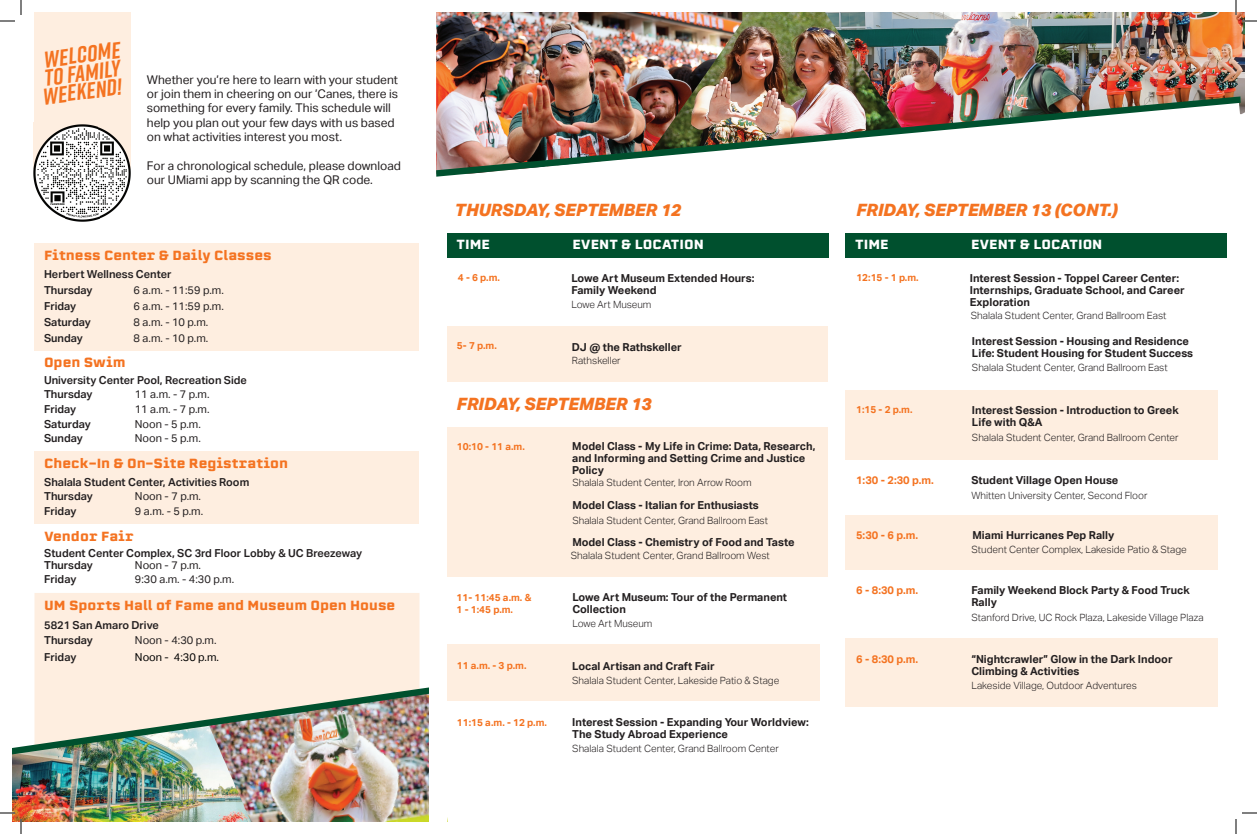
<style>
.page{position:relative;width:1257px;height:834px;background:#fff}
.page>*{position:absolute;margin:0;border:0;box-sizing:border-box;transform-origin:0 0}
.t1{font:italic 700 23px/18.3px "Rift";color:#f47321;text-align:justify}
.t2{font:italic 800 17px "Aktiv Grotesk";color:#f47321}
.t3{font:700 13px "Erbaum";color:#f47321}
.t4{font:700 13px "Erbaum";color:#fff}
.t5{font:12px/14.4px "Aktiv Grotesk";color:#231f20}
.t6{font:700 11px/12px "Aktiv Grotesk";color:#231f20}
.t7{font:600 11px/14.5px "Aktiv Grotesk";color:#231f20}
.t8{font:11px "Aktiv Grotesk";color:#231f20}
.t9{font:700 11px "Aktiv Grotesk";color:#f47321}
.t10{font:11px "Aktiv Grotesk";color:#000}
.t11{font:300 10px "Aktiv Grotesk";color:#231f20}
.t12{font:700 10px/12px "Aktiv Grotesk";color:#f47321}
</style>
<div class="page">
<img style="left:1138px;top:12px;width:107px;height:102px">
<img style="left:903px;top:12px;width:235px;height:84px">
<div style="left:846px;top:639px;width:372px;height:68px;background:#feeee0"></div>
<div style="left:846px;top:390px;width:372px;height:69px;background:#feeee0"></div>
<div style="left:846px;top:515px;width:372px;height:55px;background:#feeee0"></div>
<div style="left:447px;top:326px;width:381px;height:56px;background:#feeee0"></div>
<div style="left:447px;top:427px;width:381px;height:149px;background:#feeee0"></div>
<div style="left:35px;top:593px;width:384px;height:94px;background:#feeee0"></div>
<div style="left:447px;top:233px;width:382px;height:25px;background:#00502e"></div>
<div style="left:34px;top:243px;width:385px;height:107px;background:#feeee0"></div>
<div style="left:34px;top:451px;width:385px;height:73px;background:#feeee0"></div>
<div style="left:34px;top:12px;width:97px;height:111px;background:#feeee0"></div>
<img style="left:33px;top:123px;width:32px;height:96px">
<img style="left:99px;top:169px;width:32px;height:50px">
<img style="left:65px;top:169px;width:34px;height:53px">
<img style="left:34px;top:123px;width:97px;height:46px">
<div style="left:447px;top:644px;width:372px;height:57px;background:#feeee0"></div>
<div style="left:846px;top:233px;width:381px;height:25px;background:#00502e"></div>
<img style="left:12px;top:754px;width:197px;height:68px">
<img style="left:209px;top:754px;width:239px;height:68px">
<img style="left:12px;top:687px;width:417px;height:67px">
<div style="left:429px;top:683px;width:18px;height:139px;background:#fff"></div>
<img style="left:742px;top:12px;width:161px;height:84px">
<img style="left:436px;top:12px;width:306px;height:84px">
<img style="left:436px;top:96px;width:805px;height:81px">
<svg style="left:0;top:0;width:22px;height:22px"></svg>
<svg style="left:0;top:812px;width:22px;height:22px"></svg>
<svg style="left:1235px;top:0;width:22px;height:22px"></svg>
<svg style="left:1235px;top:812px;width:22px;height:22px"></svg>
<h1 class="t1" style="left:37px;top:51px;width:84px;rotate:-8deg">WELCOME TO FAMILY WEEKEND!</h1>
<p class="t5" style="left:147px;top:72px;width:253px">Whether you’re here to learn with your student or join them in cheering on our ’Canes, there is something for every family. This schedule will help you plan out your few days with us based on what activities interest you most.</p>
<p class="t5" style="left:147px;top:159px;width:256px">For a chronological schedule, please download our UMiami app by scanning the QR code.</p>
<p class="t3" style="left:44px;top:246px;width:229px">Fitness Center &amp; Daily Classes</p>
<p class="t7" style="left:44px;top:267px;width:129px;line-height:15.4px">Herbert Wellness Center<br>Thursday</p>
<p class="t8" style="left:134px;top:283px;width:92px">6 a.m. - 11:59 p.m.</p>
<p class="t7" style="left:44px;top:299px;width:34px">Friday</p>
<p class="t8" style="left:134px;top:299px;width:92px">6 a.m. - 11:59 p.m.</p>
<p class="t7" style="left:44px;top:315px;width:48px">Saturday</p>
<p class="t8" style="left:134px;top:315px;width:76px">8 a.m. - 10 p.m.</p>
<p class="t7" style="left:44px;top:331px;width:40px">Sunday</p>
<p class="t8" style="left:134px;top:331px;width:76px">8 a.m. - 10 p.m.</p>
<p class="t3" style="left:44px;top:353px;width:83px">Open Swim</p>
<p class="t7" style="left:44px;top:373px;width:204px;line-height:14.1px">University Center Pool, Recreation Side<br>Thursday</p>
<p class="t8" style="left:135px;top:388px;width:76px">11 a.m. - 7 p.m.</p>
<p class="t7" style="left:44px;top:402px;width:34px">Friday</p>
<p class="t8" style="left:135px;top:403px;width:76px">11 a.m. - 7 p.m.</p>
<p class="t7" style="left:44px;top:417px;width:48px">Saturday</p>
<p class="t8" style="left:135px;top:417px;width:68px">Noon - 5 p.m.</p>
<p class="t7" style="left:44px;top:431px;width:40px">Sunday</p>
<p class="t8" style="left:135px;top:432px;width:68px">Noon - 5 p.m.</p>
<p class="t3" style="left:44px;top:454px;width:245px">Check-In &amp; On-Site Registration</p>
<p class="t7" style="left:44px;top:475px;width:207px">Shalala Student Center, Activities Room<br>Thursday</p>
<p class="t8" style="left:135px;top:490px;width:68px">Noon - 7 p.m.</p>
<p class="t7" style="left:44px;top:504px;width:34px">Friday</p>
<p class="t8" style="left:135px;top:505px;width:70px">9 a.m. - 5 p.m.</p>
<p class="t3" style="left:44px;top:527px;width:91px">Vendor Fair</p>
<p class="t7" style="left:44px;top:546px;width:320px;line-height:12.8px">Student Center Complex, SC 3rd Floor Lobby &amp; UC Breezeway<br>Thursday</p>
<p class="t8" style="left:135px;top:559px;width:68px">Noon - 7 p.m.</p>
<p class="t7" style="left:44px;top:572px;width:34px">Friday</p>
<p class="t8" style="left:135px;top:572px;width:101px">9:30 a.m. - 4:30 p.m.</p>
<p class="t3" style="left:44px;top:596px;width:353px">UM Sports Hall of Fame and Museum Open House</p>
<p class="t7" style="left:44px;top:617px;width:116px;line-height:15.2px">5821 San Amaro Drive<br>Thursday</p>
<p class="t8" style="left:135px;top:634px;width:83px">Noon - 4:30 p.m.</p>
<p class="t7" style="left:44px;top:650px;width:34px">Friday</p>
<p class="t10" style="left:135px;top:650px;width:86px">Noon - 4:30 p.m.</p>
<h2 class="t2" style="left:455px;top:199px;width:228px">THURSDAY, SEPTEMBER 12</h2>
<p class="t4" style="left:457px;top:235px;width:35px">TIME</p>
<p class="t4" style="left:572px;top:235px;width:133px">EVENT &amp; LOCATION</p>
<p class="t12" style="left:458px;top:272px;width:44px">4 - 6 p.m.</p>
<p class="t6" style="left:571px;top:272px;width:185px">Lowe Art Museum Extended Hours:<br>Family Weekend</p>
<p class="t11" style="left:571px;top:299px;width:82px">Lowe Art Museum</p>
<p class="t12" style="left:457px;top:340px;width:41px">5- 7 p.m.</p>
<p class="t6" style="left:572px;top:341px;width:112px">DJ @ the Rathskeller</p>
<p class="t11" style="left:572px;top:355px;width:50px">Rathskeller</p>
<h2 class="t2" style="left:457px;top:393px;width:196px">FRIDAY, SEPTEMBER 13</h2>
<p class="t12" style="left:457px;top:441px;width:70px">10:10 - 11 a.m.</p>
<p class="t6" style="left:572px;top:440px;width:245px">Model Class - My Life in Crime: Data, Research, and Informing and Setting Crime and Justice<br>Policy</p>
<p class="t11" style="left:572px;top:476px;width:181px">Shalala Student Center, Iron Arrow Room</p>
<p class="t6" style="left:572px;top:499px;width:188px">Model Class - Italian for Enthusiasts</p>
<p class="t11" style="left:572px;top:515px;width:197px">Shalala Student Center, Grand Ballroom East</p>
<p class="t6" style="left:572px;top:537px;width:224px">Model Class - Chemistry of Food and Taste</p>
<p class="t11" style="left:571px;top:550px;width:200px">Shalala Student Center, Grand Ballroom West</p>
<p class="t12" style="left:457px;top:591px;width:76px">11- 11:45 a.m. &amp;<br>1 - 1:45 p.m.</p>
<p class="t6" style="left:572px;top:592px;width:216px">Lowe Art Museum: Tour of the Permanent<br>Collection</p>
<p class="t11" style="left:572px;top:618px;width:82px">Lowe Art Museum</p>
<p class="t12" style="left:457px;top:660px;width:71px">11 a.m. - 3 p.m.</p>
<p class="t6" style="left:572px;top:660px;width:144px">Local Artisan and Craft Fair</p>
<p class="t11" style="left:572px;top:674px;width:209px">Shalala Student Center, Lakeside Patio &amp; Stage</p>
<p class="t12" style="left:457px;top:716px;width:92px">11:15 a.m. - 12 p.m.</p>
<p class="t6" style="left:572px;top:716px;width:238px">Interest Session - Expanding Your Worldview:<br>The Study Abroad Experience</p>
<p class="t11" style="left:572px;top:742px;width:208px">Shalala Student Center, Grand Ballroom Center</p>
<h2 class="t2" style="left:856px;top:199px;width:263px">FRIDAY, SEPTEMBER 13 (CONT.)</h2>
<p class="t4" style="left:855px;top:235px;width:35px">TIME</p>
<p class="t4" style="left:971px;top:235px;width:133px">EVENT &amp; LOCATION</p>
<p class="t12" style="left:856px;top:271px;width:64px">12:15 - 1 p.m.</p>
<p class="t6" style="left:970px;top:272px;width:216px">Interest Session - Toppel Career Center:<br>Internships, Graduate School, and Career<br>Exploration</p>
<p class="t11" style="left:971px;top:310px;width:197px">Shalala Student Center, Grand Ballroom East</p>
<p class="t12" style="left:856px;top:404px;width:58px">1:15 - 2 p.m.</p>
<p class="t6" style="left:972px;top:335px;width:223px">Interest Session - Housing and Residence<br>Life: Student Housing for Student Success</p>
<p class="t11" style="left:972px;top:362px;width:197px">Shalala Student Center, Grand Ballroom East</p>
<p class="t6" style="left:972px;top:404px;width:208px">Interest Session - Introduction to Greek<br>Life with Q&amp;A</p>
<p class="t11" style="left:972px;top:432px;width:208px">Shalala Student Center, Grand Ballroom Center</p>
<p class="t9" style="left:856px;top:474px;width:79px">1:30 - 2:30 p.m.</p>
<p class="t6" style="left:971px;top:474px;width:148px">Student Village Open House</p>
<p class="t11" style="left:971px;top:490px;width:177px">Whitten University Center, Second Floor</p>
<p class="t9" style="left:856px;top:529px;width:64px">5:30 - 6 p.m.</p>
<p class="t6" style="left:972px;top:530px;width:143px">Miami Hurricanes Pep Rally</p>
<p class="t11" style="left:971px;top:544px;width:217px">Student Center Complex, Lakeside Patio &amp; Stage</p>
<p class="t9" style="left:856px;top:584px;width:64px">6 - 8:30 p.m.</p>
<p class="t6" style="left:971px;top:584px;width:220px">Family Weekend Block Party &amp; Food Truck<br>Rally</p>
<p class="t11" style="left:971px;top:612px;width:234px">Stanford Drive, UC Rock Plaza, Lakeside Village Plaza</p>
<p class="t9" style="left:856px;top:653px;width:64px">6 - 8:30 p.m.</p>
<p class="t6" style="left:971px;top:653px;width:203px">“Nightcrawler” Glow in the Dark Indoor<br>Climbing &amp; Activities</p>
<p class="t11" style="left:971px;top:680px;width:167px">Lakeside Village, Outdoor Adventures</p>
</div>
